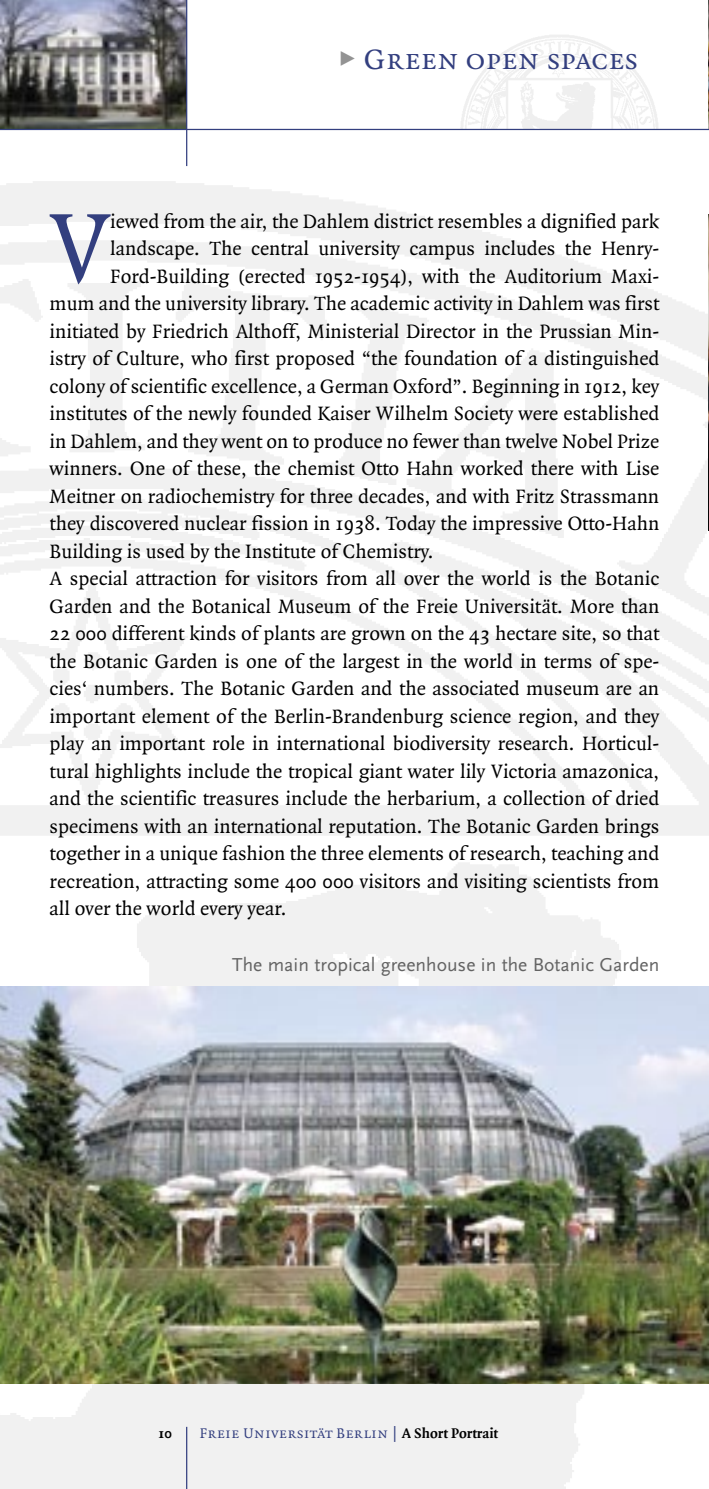
<style>
.page{position:relative;width:709px;height:1489px;background:#fff}
.page>*{position:absolute;margin:0;border:0;box-sizing:border-box;transform-origin:0 0}
.Initialabsatz{font:106.5px "Quadraat";color:#333f7f}
.Überschrift_1{font:30px "Quadraat Small Caps";color:#333f7f}
.Fliesstext{font:20.75px/27.5px "Quadraat";color:#000;text-align:justify}
.Initialabsatz-2{font:20.75px "Quadraat";color:#000}
.Bildunteschrift{font:19.5px "Scala Sans";color:#636363}
.Fliesstext-2{font:15px "Quadraat Small Caps";letter-spacing:.015em;color:#333f7f}
.Fliesstext-3{font:700 15px "Quadraat";color:#000}
.s1{font-family:"Scala Sans";font-weight:700;font-size:20px;color:#939393}
.s2{font-family:"Quadraat";font-weight:700;color:#000}
</style>
<div class="page">
<img style="left:0;top:181px;width:709px;height:1307px">
<img style="left:0;top:986px;width:709px;height:396px">
<img style="left:708px;top:215px;width:1px;height:315px">
<img style="left:708px;top:0;width:1px;height:129px">
<img style="left:0;top:0;width:186px;height:129px">
<hr style="left:186px;top:1426px;width:1px;height:62px;background:#333f7f">
<hr style="left:0;top:129px;width:709px;height:1px;background:#333f7f">
<hr style="left:186px;top:0;width:1px;height:166px;background:#333f7f">
<p class="Überschrift_1" style="left:337px;top:44px;width:302px"><span class="s1">Ω</span> Green open spaces</p>
<p class="Initialabsatz" style="left:50px;top:193px;width:62px">V</p>
<p class="Initialabsatz-2" style="left:110px;top:210px;width:550px">iewed from the air, the Dahlem district resembles a dignified park</p>
<p class="Initialabsatz-2" style="left:110px;top:238px;width:550px">landscape. The central university campus includes the Henry-</p>
<p class="Initialabsatz-2" style="left:110px;top:265px;width:550px">Ford-Building (erected 1952-1954), with the Auditorium Maxi-</p>
<p class="Initialabsatz-2" style="left:50px;top:293px;width:611px">mum and the university library. The academic activity in Dahlem was first</p>
<p class="Initialabsatz-2" style="left:50px;top:320px;width:611px">initiated by Friedrich Althoff, Ministerial Director in the Prussian Min-</p>
<p class="Initialabsatz-2" style="left:50px;top:348px;width:611px">istry of Culture, who first proposed “the foundation of a distinguished</p>
<p class="Initialabsatz-2" style="left:50px;top:375px;width:611px">colony of scientific excellence, a German Oxford”. Beginning in 1912, key</p>
<p class="Initialabsatz-2" style="left:50px;top:403px;width:611px">institutes of the newly founded Kaiser Wilhelm Society were established</p>
<p class="Initialabsatz-2" style="left:50px;top:430px;width:611px">in Dahlem, and they went on to produce no fewer than twelve Nobel Prize</p>
<p class="Initialabsatz-2" style="left:50px;top:458px;width:611px">winners. One of these, the chemist Otto Hahn worked there with Lise</p>
<p class="Initialabsatz-2" style="left:50px;top:485px;width:611px">Meitner on radiochemistry for three decades, and with Fritz Strassmann</p>
<p class="Initialabsatz-2" style="left:50px;top:513px;width:611px">they discovered nuclear fission in 1938. Today the impressive Otto-Hahn</p>
<p class="Initialabsatz-2" style="left:50px;top:540px;width:385px">Building is used by the Institute of Chemistry.</p>
<p class="Fliesstext" style="left:50px;top:565px;width:611px">A special attraction for visitors from all over the world is the Botanic Garden and the Botanical Museum of the Freie Universität. More than 22 000 different kinds of plants are grown on the 43 hectare site, so that the Botanic Garden is one of the largest in the world in terms of spe&shy;cies‘ numbers. The Botanic Garden and the associated museum are an important element of the Berlin-Brandenburg science region, and they play an important role in international biodiversity research. Horticul&shy;tural highlights include the tropical giant water lily Victoria amazonica, and the scientific treasures include the herbarium, a collection of dried specimens with an international reputation. The Botanic Garden brings together in a unique fashion the three elements of research, teaching and recreation, attracting some 400 000 visitors and visiting scientists from all over the world every year.</p>
<p class="Bildunteschrift" style="left:232px;top:953px;width:428px">The main tropical greenhouse in the Botanic Garden</p>
<p class="Fliesstext-3" style="left:159px;top:1425px;width:15px">10</p>
<p class="Fliesstext-2" style="left:200px;top:1425px;width:300px">Freie Universität Berlin | <span class="s2">A Short Portrait</span></p>
</div>
